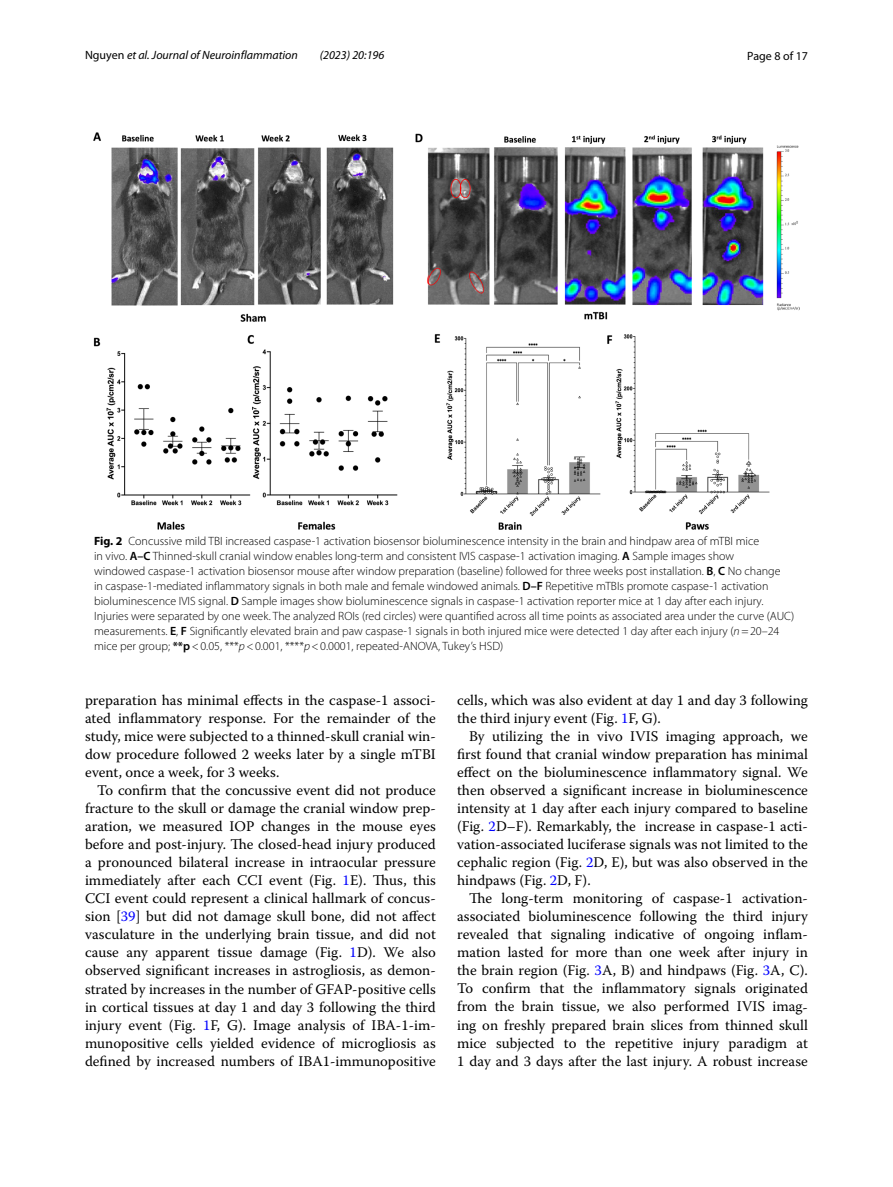
<style>
.page{position:relative;width:893px;height:1187px;background:#fff}
.page>*{position:absolute;margin:0;border:0;box-sizing:border-box;transform-origin:0 0}
.t1{font:14.7px/18px "Warnock Pro";color:#000;text-align:justify}
.t2{font:300 12px/15px "Myriad Pro";color:#000}
.t3{font:italic 12px "Myriad Pro";color:#000}
.t4{font:12px "Myriad Pro";color:#000}
.s1{font-style:normal}
.s2{font-weight:700}
.s3{font-weight:600}
.s4{font-style:italic}
.s5{color:#00f}
</style>
<div class="page">
<img style="left:94px;top:133px;width:705px;height:396px">
<p class="t3" style="left:85px;top:48px;width:214px"><span class="s1">Nguyen</span> et al. Journal of Neuroinflammation</p>
<p class="t3" style="left:320px;top:48px;width:66px">(2023) 20:196</p>
<p class="t4" style="left:747px;top:48px;width:62px">Page 8 of 17</p>
<p class="t2" style="left:94px;top:533px;width:702px"><span class="s2">Fig. 2</span> Concussive mild TBI increased caspase-1 activation biosensor bioluminescence intensity in the brain and hindpaw area of mTBI mice<br>in vivo. <span class="s3">A–C</span> Thinned-skull cranial window enables long-term and consistent IVIS caspase-1 activation imaging. <span class="s3">A</span> Sample images show<br>windowed caspase-1 activation biosensor mouse after window preparation (baseline) followed for three weeks post installation. <span class="s3">B</span>, <span class="s3">C</span> No change<br>in caspase-1-mediated inflammatory signals in both male and female windowed animals. <span class="s3">D–F</span> Repetitive mTBIs promote caspase-1 activation bioluminescence IVIS signal. <span class="s3">D</span> Sample images show bioluminescence signals in caspase-1 activation reporter mice at 1 day after each injury.<br>Injuries were separated by one week. The analyzed ROIs (red circles) were quantified across all time points as associated area under the curve (AUC) measurements. <span class="s3">E</span>, <span class="s3">F</span> Significantly elevated brain and paw caspase-1 signals in both injured mice were detected 1 day after each injury (<span class="s4">n</span>=20–24 mice per group; <span class="s3">**p</span>&lt;0.05, ***<span class="s4">p</span>&lt;0.001, ****<span class="s4">p</span>&lt;0.0001, repeated-ANOVA, Tukey’s HSD)</p>
<p class="t1" style="left:85px;top:691px;width:352px">preparation has minimal effects in the caspase-1 associ&shy;ated inflammatory response. For the remainder of the study, mice were subjected to a thinned-skull cranial win&shy;dow procedure followed 2 weeks later by a single mTBI event, once a week, for 3 weeks.</p>
<p class="t1" style="left:85px;top:781px;width:352px;text-indent:12px">To confirm that the concussive event did not produce fracture to the skull or damage the cranial window prep&shy;aration, we measured IOP changes in the mouse eyes before and post-injury. The closed-head injury produced a pronounced bilateral increase in intraocular pressure immediately after each CCI event (Fig. <span class="s5">1</span>E). Thus, this CCI event could represent a clinical hallmark of concus&shy;sion [<span class="s5">39</span>] but did not damage skull bone, did not affect vasculature in the underlying brain tissue, and did not cause any apparent tissue damage (Fig. <span class="s5">1</span>D). We also observed significant increases in astrogliosis, as demon&shy;strated by increases in the number of GFAP-positive cells in cortical tissues at day 1 and day 3 following the third injury event (Fig. <span class="s5">1</span>F, G). Image analysis of IBA-1-im&shy;munopositive cells yielded evidence of microgliosis as defined by increased numbers of IBA1-immunopositive</p>
<p class="t1" style="left:457px;top:691px;width:352px">cells, which was also evident at day 1 and day 3 following the third injury event (Fig. <span class="s5">1</span>F, G).</p>
<p class="t1" style="left:457px;top:727px;width:352px;text-indent:12px">By utilizing the in vivo IVIS imaging approach, we first found that cranial window preparation has minimal effect on the bioluminescence inflammatory signal. We then observed a significant increase in bioluminescence intensity at 1 day after each injury compared to baseline (Fig. <span class="s5">2</span>D–F). Remarkably, the increase in caspase-1 acti&shy;vation-associated luciferase signals was not limited to the cephalic region (Fig. <span class="s5">2</span>D, E), but was also observed in the hindpaws (Fig. <span class="s5">2</span>D, F).</p>
<p class="t1" style="left:457px;top:889px;width:352px;text-indent:12px">The long-term monitoring of caspase-1 activation&shy;associated bioluminescence following the third injury revealed that signaling indicative of ongoing inflam&shy;mation lasted for more than one week after injury in the brain region (Fig. <span class="s5">3</span>A, B) and hindpaws (Fig. <span class="s5">3</span>A, C).<br>To confirm that the inflammatory signals originated from the brain tissue, we also performed IVIS imag&shy;ing on freshly prepared brain slices from thinned skull mice subjected to the repetitive injury paradigm at 1 day and 3 days after the last injury. A robust increase</p>
</div>
